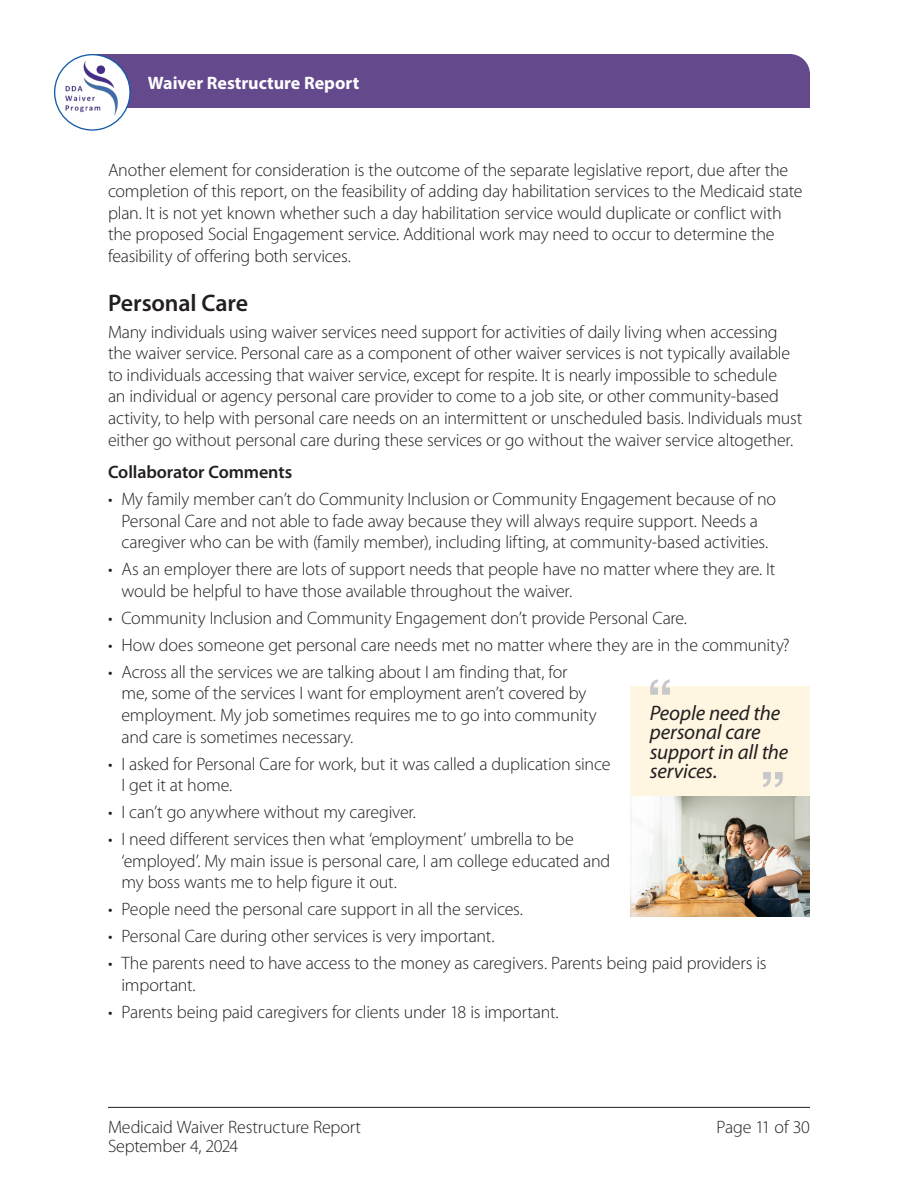
<style>
.page{position:relative;width:918px;height:1188px;background:#fff}
.page>*{position:absolute;margin:0;border:0;box-sizing:border-box;transform-origin:0 0}
.t1{font:600 24px "Myriad Pro";letter-spacing:-.005em;color:#231f20}
.t2{font:italic 21px/19.5px "Myriad Pro";letter-spacing:-.01em;color:#231f20}
.t3{font:300 18px/21.6px "Myriad Pro";letter-spacing:-.01em;color:#231f20}
.t4{font:700 18px "Myriad Pro";color:#fff}
.t5{font:600 18px "Myriad Pro";letter-spacing:-.005em;color:#231f20}
</style>
<div class="page">
<hr style="left:108px;top:1107px;width:702px;height:1px;background:#231f20">
<div style="left:99px;top:54px;width:711px;height:54px;background:#64498d"></div>
<div style="left:55px;top:55px;width:75px;height:75px;background:#fff;border-radius:50%"></div>
<div style="left:54px;top:54px;width:77px;height:77px;border:1px solid #135cab;border-radius:50%"></div>
<img style="left:61px;top:60px;width:59px;height:59px">
<div style="left:630px;top:686px;width:180px;height:118px;background:#fff6e2"></div>
<svg style="left:650px;top:679px;width:20px;height:16px"></svg>
<svg style="left:763px;top:772px;width:20px;height:15px"></svg>
<img style="left:630px;top:796px;width:180px;height:120px">
<p class="t4" style="left:148px;top:71px;width:213px">Waiver Restructure Report</p>
<p class="t3" style="left:108px;top:159px;width:696px">Another element for consideration is the outcome of the separate legislative report, due after the completion of this report, on the feasibility of adding day habilitation services to the Medicaid state plan. It is not yet known whether such a day habilitation service would duplicate or conflict with the proposed Social Engagement service. Additional work may need to occur to determine the feasibility of offering both services.</p>
<p class="t1" style="left:108px;top:289px;width:142px">Personal Care</p>
<p class="t3" style="left:108px;top:321px;width:696px">Many individuals using waiver services need support for activities of daily living when accessing the waiver service. Personal care as a component of other waiver services is not typically available to individuals accessing that waiver service, except for respite. It is nearly impossible to schedule<br>an individual or agency personal care provider to come to a job site, or other community-based activity, to help with personal care needs on an intermittent or unscheduled basis. Individuals must either go without personal care during these services or go without the waiver service altogether.</p>
<p class="t5" style="left:108px;top:462px;width:186px">Collaborator Comments</p>
<p class="t3" style="left:108px;top:488px;width:670px;text-align:center">• My family member can’t do Community Inclusion or Community Engagement because of no<br>Personal Care and not able to fade away because they will always require support. Needs a caregiver who can be with (family member), including lifting, at community-based activities.</p>
<p class="t3" style="left:122px;top:559px;width:655px;text-indent:-14px">• As an employer there are lots of support needs that people have no matter where they are. It would be helpful to have those available throughout the waiver.</p>
<p class="t3" style="left:108px;top:607px;width:581px">• Community Inclusion and Community Engagement don’t provide Personal Care.</p>
<p class="t3" style="left:108px;top:634px;width:683px">• How does someone get personal care needs met no matter where they are in the community?</p>
<p class="t3" style="left:122px;top:661px;width:477px;text-indent:-14px">• Across all the services we are talking about I am finding that, for me, some of the services I want for employment aren’t covered by employment. My job sometimes requires me to go into community and care is sometimes necessary.</p>
<p class="t3" style="left:122px;top:753px;width:490px;text-indent:-14px">• I asked for Personal Care for work, but it was called a duplication since<br>I get it at home.</p>
<p class="t3" style="left:108px;top:802px;width:310px">• I can’t go anywhere without my caregiver.</p>
<p class="t3" style="left:122px;top:829px;width:490px;text-indent:-14px">• I need different services then what ‘employment’ umbrella to be ‘employed’. My main issue is personal care, I am college educated and my boss wants me to help figure it out.</p>
<p class="t3" style="left:108px;top:899px;width:417px">• People need the personal care support in all the services.</p>
<p class="t3" style="left:108px;top:926px;width:388px">• Personal Care during other services is very important.</p>
<p class="t3" style="left:122px;top:953px;width:646px;text-indent:-14px">• The parents need to have access to the money as caregivers. Parents being paid providers is important.</p>
<p class="t3" style="left:108px;top:1001px;width:452px">• Parents being paid caregivers for clients under 18 is important.</p>
<p class="t2" style="left:650px;top:704px;width:140px">People need the personal care support in all the services.</p>
<p class="t3" style="left:108px;top:1116px;width:255px">Medicaid Waiver Restructure Report</p>
<p class="t3" style="left:108px;top:1136px;width:132px">September 4, 2024</p>
<p class="t3" style="left:716px;top:1116px;width:95px">Page 11 of 30</p>
</div>
